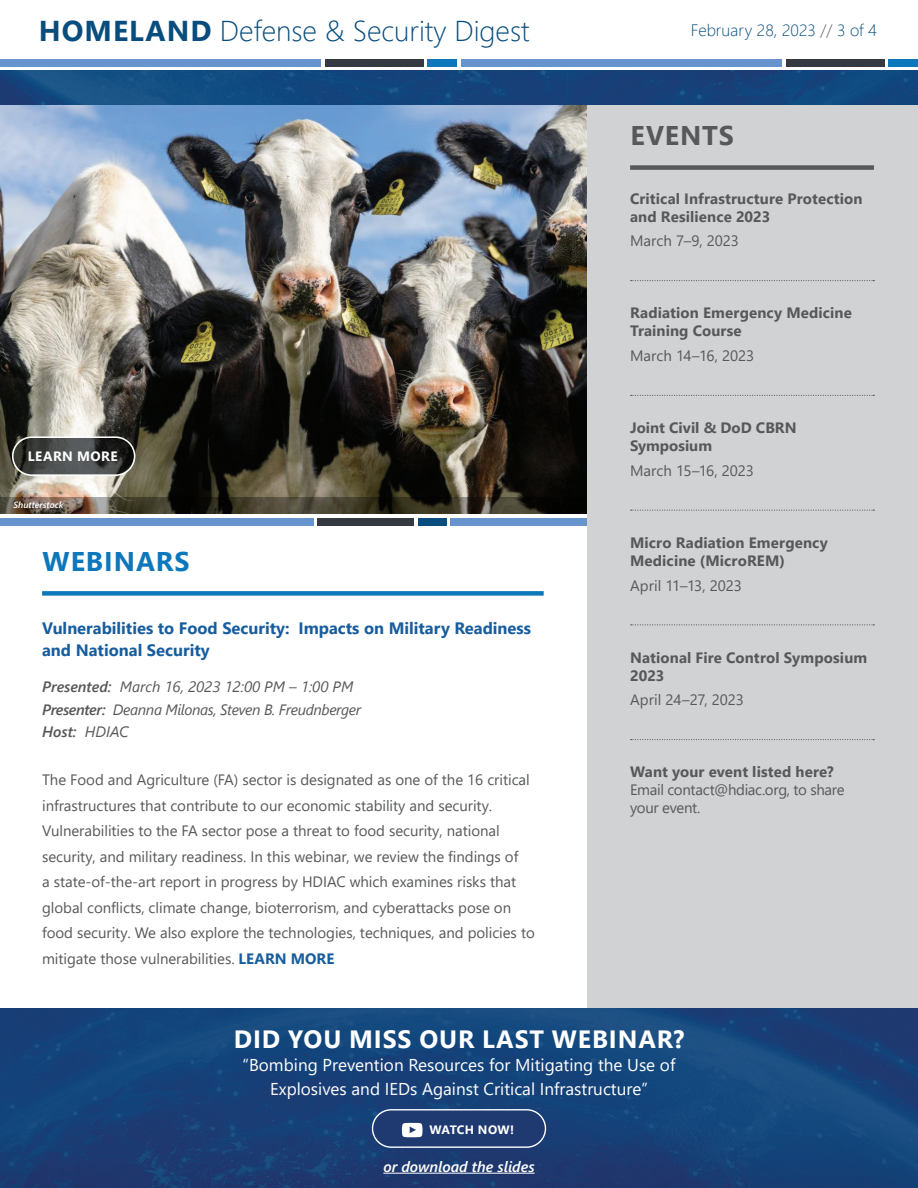
<style>
.page{position:relative;width:918px;height:1188px;background:#fff}
.page>*{position:absolute;margin:0;border:0;box-sizing:border-box;transform-origin:0 0}
.t1{font:300 28.65px "Segoe UI";color:#084d7d}
.t2{font:700 27px "Segoe UI";letter-spacing:.035em;color:#0d77bc}
.t3{font:700 27px "Segoe UI";letter-spacing:.035em;color:#57585a}
.t4{font:700 24.9px "Segoe UI";letter-spacing:.035em;color:#fff}
.t5{font:17.1px/23.4px "Segoe UI";color:#fff;text-align:center}
.t6{font:700 16.5px/22.5px "Segoe UI";color:#175d9e}
.t7{font:300 16.5px "Segoe UI";color:#084d7d}
.t8{font:15px/25.5px "Segoe UI";letter-spacing:-.005em;color:#57585a}
.t9{font:700 15px/18px "Segoe UI";letter-spacing:.005em;color:#57585a}
.t10{font:italic 15px/22.5px "Segoe UI";letter-spacing:-.025em;color:#57585a}
.t11{font:italic 600 15px "Segoe UI";color:#fff}
.t12{font:700 13.5px "Segoe UI";letter-spacing:.035em;color:#fff}
.t13{font:700 12.15px "Segoe UI";letter-spacing:.015em;color:#fff}
.t14{font:italic 600 9px "Segoe UI";color:#fff}
.s1{font-weight:700}
.s2{color:#57585a}
.s3{font-weight:600}
.s4{font-weight:700;color:#175d9e}
</style>
<div class="page">
<img style="left:0;top:71px;width:918px;height:34px">
<div style="left:0;top:59px;width:321px;height:7px;background:#6794cc"></div>
<div style="left:325px;top:59px;width:99px;height:7px;background:#343a3f"></div>
<div style="left:428px;top:59px;width:29px;height:7px;background:#0d77bc"></div>
<div style="left:461px;top:59px;width:320px;height:7px;background:#6794cc"></div>
<div style="left:786px;top:59px;width:99px;height:7px;background:#343a3f"></div>
<div style="left:888px;top:59px;width:30px;height:7px;background:#0d77bc"></div>
<img style="left:0;top:105px;width:588px;height:392px">
<div style="left:0;top:518px;width:313px;height:7px;background:#6794cc"></div>
<div style="left:318px;top:518px;width:96px;height:7px;background:#343a3f"></div>
<div style="left:418px;top:518px;width:28px;height:7px;background:#084d7d"></div>
<div style="left:450px;top:518px;width:138px;height:7px;background:#6794cc"></div>
<svg style="left:13px;top:437px;width:122px;height:38px;background:#3d3f3e"></svg>
<div style="left:12px;top:436px;width:123px;height:40px;border:2px solid #fff;border-radius:19px"></div>
<svg style="left:0;top:497px;width:588px;height:16px;background:#3e382b"></svg>
<div style="left:42px;top:591px;width:502px;height:5px;background:#0d77bc"></div>
<div style="left:588px;top:105px;width:330px;height:904px;background:#d1d2d4"></div>
<div style="left:630px;top:165px;width:244px;height:5px;background:#57585a"></div>
<svg style="left:631px;top:280px;width:243px;height:1px"></svg>
<svg style="left:631px;top:395px;width:243px;height:1px"></svg>
<svg style="left:631px;top:510px;width:243px;height:1px"></svg>
<svg style="left:631px;top:624px;width:243px;height:1px"></svg>
<svg style="left:631px;top:739px;width:243px;height:1px"></svg>
<img style="left:0;top:1009px;width:918px;height:179px">
<hr style="left:383px;top:1173px;width:152px;height:1px;background:#fff">
<div style="left:373px;top:1110px;width:172px;height:37px;background:#1f3971;border-radius:19px"></div>
<svg style="left:402px;top:1123px;width:21px;height:14px"></svg>
<div style="left:372px;top:1109px;width:174px;height:39px;border:1px solid #fff;border-radius:19px"></div>
<h1 class="t1" style="left:39px;top:4px;width:492px"><span class="s1">HOMELAND</span> Defense &amp; Security Digest</h1>
<p class="t7" style="left:691px;top:15px;width:188px">February 28, 2023 <span class="s2">//</span> 3 of 4</p>
<h2 class="t3" style="left:631px;top:110px;width:105px">EVENTS</h2>
<p class="t9" style="left:630px;top:188px;width:234px">Critical Infrastructure Protection and Resilience 2023</p>
<p class="t8" style="left:630px;top:227px;width:110px">March 7–9, 2023</p>
<p class="t12" style="left:28px;top:444px;width:91px">LEARN MORE</p>
<p class="t14" style="left:14px;top:497px;width:52px">Shutterstock</p>
<h2 class="t2" style="left:43px;top:536px;width:149px">WEBINARS</h2>
<p class="t6" style="left:42px;top:615px;width:490px">Vulnerabilities to Food Security: Impacts on Military Readiness and National Security</p>
<p class="t10" style="left:42px;top:673px;width:321px"><span class="s3">Presented:</span> March 16, 2023 12:00 PM – 1:00 PM<br><span class="s3">Presenter:</span> Deanna Milonas, Steven B. Freudnberger<br><span class="s3">Host:</span> HDIAC</p>
<p class="t8" style="left:42px;top:766px;width:494px">The Food and Agriculture (FA) sector is designated as one of the 16 critical infrastructures that contribute to our economic stability and security.<br>Vulnerabilities to the FA sector pose a threat to food security, national security, and military readiness. In this webinar, we review the findings of<br>a state-of-the-art report in progress by HDIAC which examines risks that global conflicts, climate change, bioterrorism, and cyberattacks pose on food security. We also explore the technologies, techniques, and policies to mitigate those vulnerabilities. <span class="s4">LEARN MORE</span></p>
<p class="t9" style="left:630px;top:303px;width:223px">Radiation Emergency Medicine<br>Training Course</p>
<p class="t8" style="left:630px;top:342px;width:126px">March 14–16, 2023</p>
<p class="t9" style="left:630px;top:418px;width:168px">Joint Civil &amp; DoD CBRN<br>Symposium</p>
<p class="t8" style="left:630px;top:456px;width:125px">March 15–16, 2023</p>
<p class="t9" style="left:630px;top:532px;width:199px">Micro Radiation Emergency<br>Medicine (MicroREM)</p>
<p class="t8" style="left:630px;top:571px;width:113px">April 11–13, 2023</p>
<p class="t9" style="left:630px;top:647px;width:239px">National Fire Control Symposium<br>2023</p>
<p class="t8" style="left:630px;top:686px;width:115px">April 24–27, 2023</p>
<p class="t9" style="left:630px;top:762px;width:205px">Want your event listed here?</p>
<p class="t8" style="left:630px;top:780px;width:216px;line-height:18px">Email contact@hdiac.org, to share your event.</p>
<h3 class="t4" style="left:234px;top:1016px;width:452px">DID YOU MISS OUR LAST WEBINAR?</h3>
<p class="t5" style="left:243px;top:1052px;width:434px">“Bombing Prevention Resources for Mitigating the Use of<br>Explosives and IEDs Against Critical Infrastructure”</p>
<p class="t13" style="left:429px;top:1118px;width:86px">WATCH NOW!</p>
<p class="t11" style="left:383px;top:1152px;width:153px">or download the slides</p>
</div>
